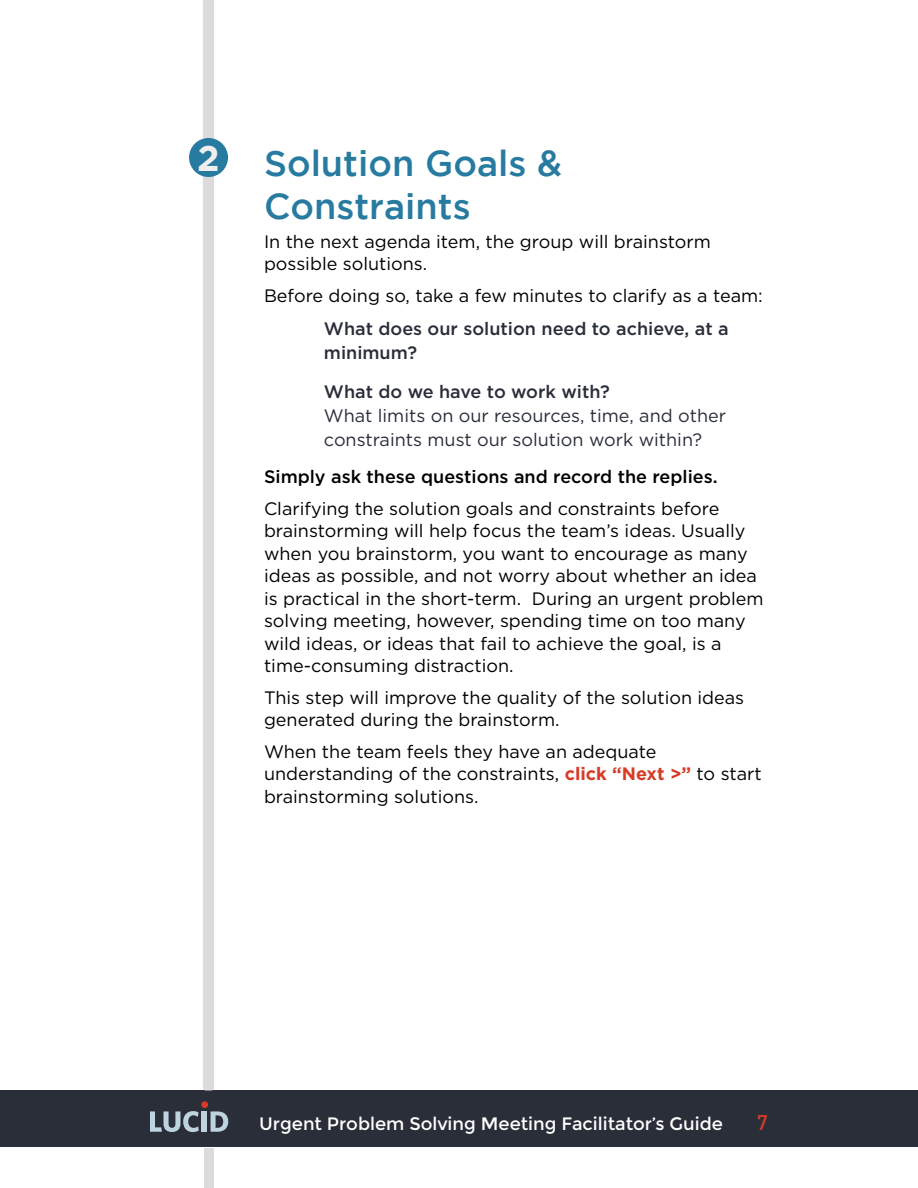
<style>
.page{position:relative;width:918px;height:1188px;background:#fff}
.page>*{position:absolute;margin:0;border:0;box-sizing:border-box;transform-origin:0 0}
.t1{font:500 36px/43.2px "Gotham";color:#287ba0}
.t2{font:700 36px "Gotham";color:#efefef}
.t3{font:500 21px "DIN";color:#d73b27}
.t4{font:18px/22.5px "Gotham";color:#000}
.t5{font:18px/24px "Gotham";color:#2a2e39}
.t6{font:500 18px/24px "Gotham";color:#2a2e39}
.t7{font:18px "Montserrat";color:#fff}
.t8{font:500 18px "Gotham";color:#000}
.s1{font-weight:700;color:#d73b27}
</style>
<div class="page">
<div style="left:0;top:1090px;width:918px;height:58px;background:#2a2e39"></div>
<svg style="left:150px;top:1111px;width:49px;height:21px"></svg>
<div style="left:202px;top:1111px;width:5px;height:21px;background:#bdd4de"></div>
<svg style="left:211px;top:1111px;width:17px;height:21px"></svg>
<div style="left:201px;top:1101px;width:7px;height:7px;background:#d73b27;border-radius:50%"></div>
<div style="left:203px;top:0;width:11px;height:1090px;background:#dcdada"></div>
<div style="left:204px;top:1148px;width:9px;height:40px;background:#dcdada"></div>
<div style="left:189px;top:138px;width:39px;height:39px;background:#287ba0;border-radius:50%"></div>
<h1 class="t2" style="left:197px;top:138px;width:24px">2</h1>
<h1 class="t1" style="left:264px;top:141px;width:300px">Solution Goals &amp;<br>Constraints</h1>
<p class="t4" style="left:264px;top:230px;width:448px">In the next agenda item, the group will brainstorm possible solutions.</p>
<p class="t4" style="left:264px;top:284px;width:500px">Before doing so, take a few minutes to clarify as a team:</p>
<p class="t6" style="left:324px;top:316px;width:406px">What does our solution need to achieve, at a minimum?</p>
<p class="t6" style="left:324px;top:379px;width:287px">What do we have to work with?</p>
<p class="t5" style="left:324px;top:403px;width:404px">What limits on our resources, time, and other constraints must our solution work within?</p>
<p class="t8" style="left:264px;top:467px;width:455px">Simply ask these questions and record the replies.</p>
<p class="t4" style="left:264px;top:497px;width:501px">Clarifying the solution goals and constraints before brainstorming will help focus the team’s ideas. Usually when you brainstorm, you want to encourage as many ideas as possible, and not worry about whether an idea is practical in the short-term. During an urgent problem solving meeting, however, spending time on too many wild ideas, or ideas that fail to achieve the goal, is a time-consuming distraction.</p>
<p class="t4" style="left:264px;top:686px;width:482px">This step will improve the quality of the solution ideas generated during the brainstorm.</p>
<p class="t4" style="left:264px;top:740px;width:499px">When the team feels they have an adequate understanding of the constraints, <span class="s1">click “Next &gt;”</span> to start brainstorming solutions.</p>
<p class="t7" style="left:259px;top:1113px;width:465px">Urgent Problem Solving Meeting Facilitator’s Guide</p>
<p class="t3" style="left:757px;top:1109px;width:13px">7</p>
</div>
